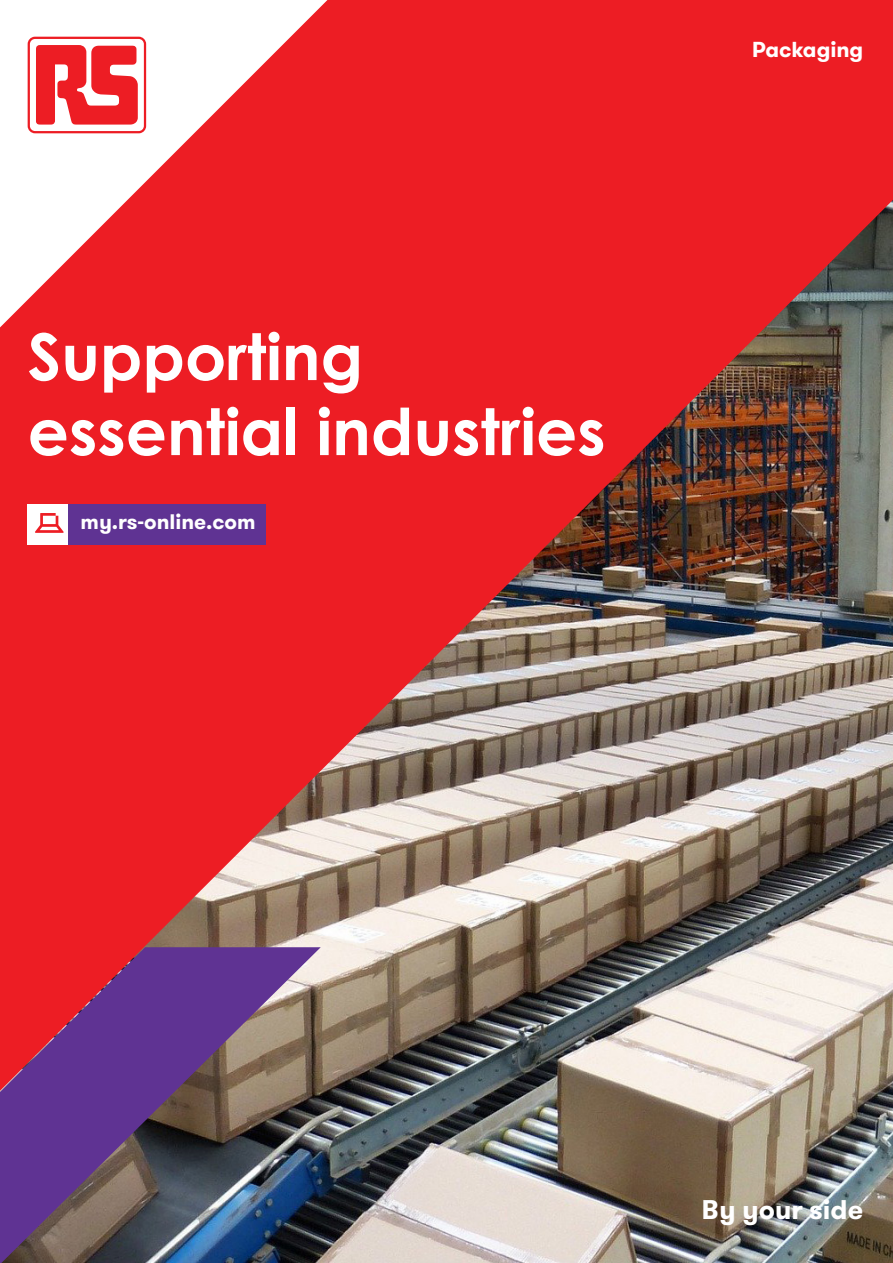
<style>
.page{position:relative;width:893px;height:1263px;background:#fff}
.page>*{position:absolute;margin:0;border:0;box-sizing:border-box;transform-origin:0 0}
.t1{font:700 64.5px/75px "Century Gothic";color:#fff}
.t2{font:700 27px "GT Walsheim Pro";color:#fff}
.t3{font:700 21.6px "GT Walsheim Pro";color:#fff}
.t4{font:700 21px "GT Walsheim Pro";color:#fff}
</style>
<div class="page">
<img style="left:321px;top:1091px;width:572px;height:172px">
<img style="left:0;top:0;width:893px;height:1091px">
<svg style="left:0;top:0;width:327px;height:327px;fill:#ed1d24"></svg>
<img style="left:0;top:947px;width:321px;height:316px">
<svg style="left:28px;top:37px;width:118px;height:96px"></svg>
<div style="left:28px;top:504px;width:237px;height:40px;background:#5f3393"></div>
<div style="left:28px;top:504px;width:40px;height:40px;background:#fff"></div>
<svg style="left:35px;top:513px;width:29px;height:20px"></svg>
<p class="t1" style="left:28px;top:316px;width:579px">Supporting essential industries</p>
<p class="t4" style="left:81px;top:508px;width:176px">my.rs-online.com</p>
<p class="t3" style="left:752px;top:35px;width:113px">Packaging</p>
<p class="t2" style="left:702px;top:1192px;width:163px">By your side</p>
</div>
